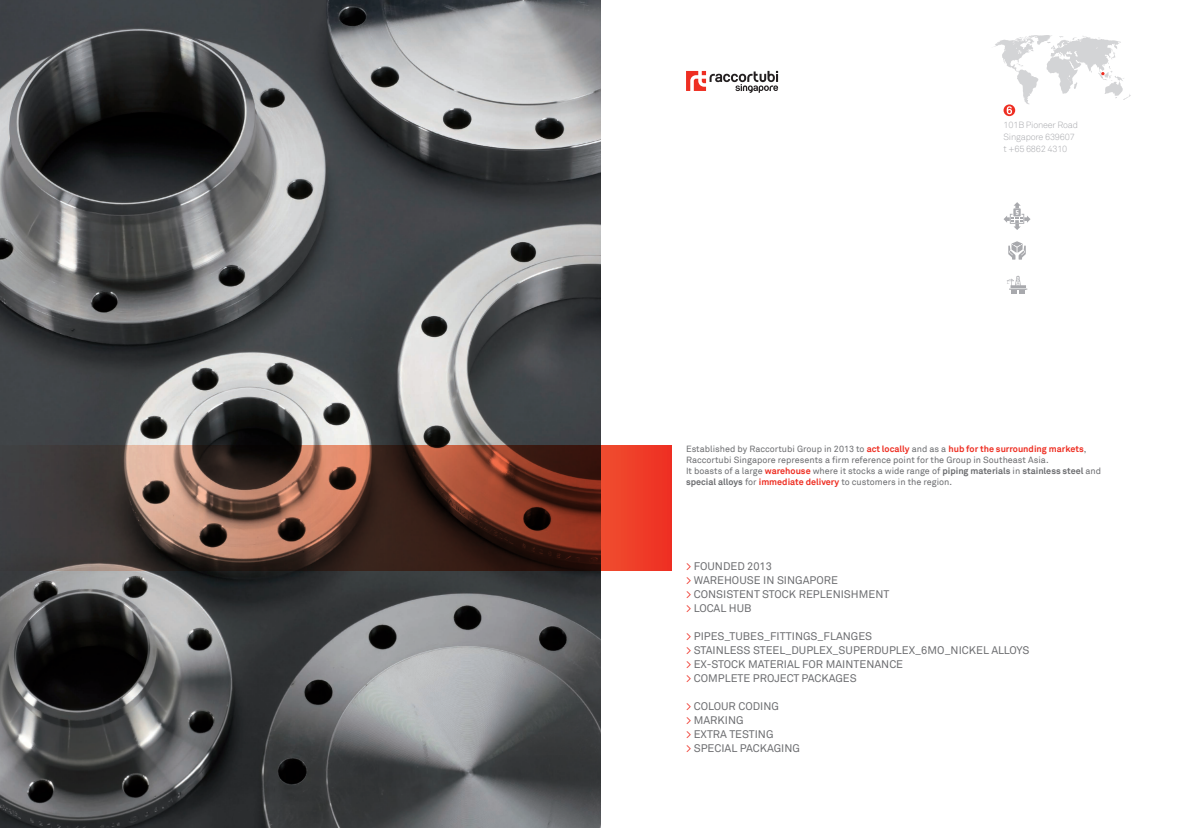
<style>
.page{position:relative;width:1202px;height:828px;background:#fff}
.page>*{position:absolute;margin:0;border:0;box-sizing:border-box;transform-origin:0 0}
.t1{font:11px/14px "Akkurat";color:#6c6d70}
.t2{font:9px/11px "Akkurat";color:#6c6d70}
.t3{font:300 9px/12px "Akkurat";letter-spacing:-.02em;color:#a8a9ad}
.s1{font-weight:700;color:#ee2e22}
.s2{font-weight:700}
.s3{color:#ee2e22}
</style>
<div class="page">
<img style="left:0;top:0;width:601px;height:828px">
<svg style="left:1003px;top:104px;width:12px;height:12px"></svg>
<svg style="left:994px;top:35px;width:137px;height:79px"></svg>
<svg style="left:686px;top:71px;width:92px;height:22px"></svg>
<svg style="left:0;top:445px;width:672px;height:125px;background:#6d3f34"></svg>
<svg style="left:1007px;top:275px;width:20px;height:19px"></svg>
<svg style="left:1003px;top:202px;width:27px;height:28px"></svg>
<svg style="left:1008px;top:241px;width:18px;height:19px"></svg>
<p class="t3" style="left:1003px;top:119px;width:76px">101B Pioneer Road<br>Singapore 639607 t +65 6862 4310</p>
<p class="t2" style="left:686px;top:443px;width:417px">Established by Raccortubi Group in 2013 to <span class="s1">act locally</span> and as a <span class="s1">hub for the surrounding markets</span>, Raccortubi Singapore represents a firm reference point for the Group in Southeast Asia.<br>It boasts of a large <span class="s1">warehouse</span> where it stocks a wide range of <span class="s2">piping materials</span> in <span class="s2">stainless steel</span> and <span class="s2">special alloys</span> for <span class="s1">immediate delivery</span> to customers in the region.</p>
<p class="t1" style="left:686px;top:559px;width:205px"><span class="s3">&gt;</span> FOUNDED 2013<br><span class="s3">&gt;</span> WAREHOUSE IN SINGAPORE<br><span class="s3">&gt;</span> CONSISTENT STOCK REPLENISHMENT <span class="s3">&gt;</span> LOCAL HUB</p>
<p class="t1" style="left:686px;top:629px;width:345px"><span class="s3">&gt;</span> PIPES_TUBES_FITTINGS_FLANGES<br><span class="s3">&gt;</span> STAINLESS STEEL_DUPLEX_SUPERDUPLEX_6MO_NICKEL ALLOYS <span class="s3">&gt;</span> EX-STOCK MATERIAL FOR MAINTENANCE<br><span class="s3">&gt;</span> COMPLETE PROJECT PACKAGES</p>
<p class="t1" style="left:686px;top:699px;width:115px"><span class="s3">&gt;</span> COLOUR CODING<br><span class="s3">&gt;</span> MARKING<br><span class="s3">&gt;</span> EXTRA TESTING<br><span class="s3">&gt;</span> SPECIAL PACKAGING</p>
</div>
